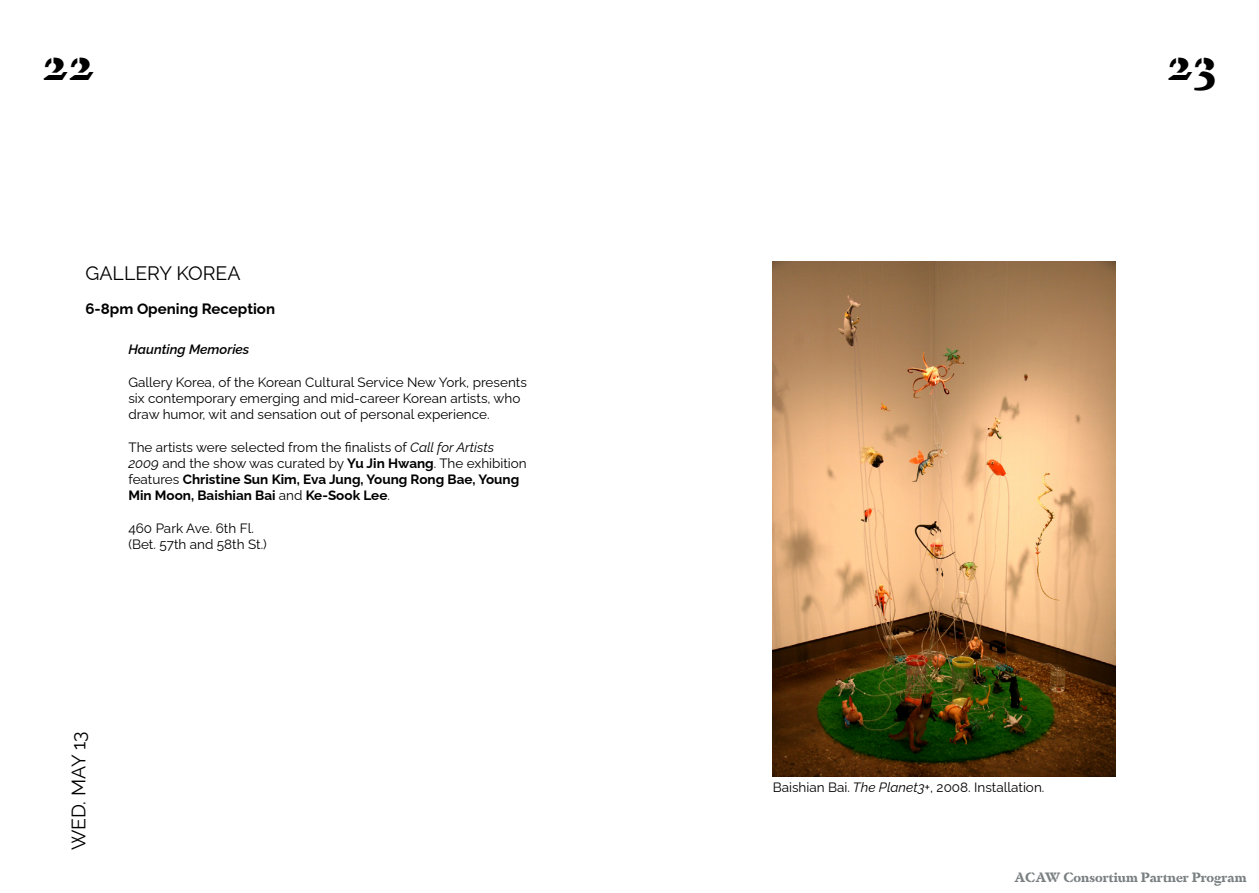
<style>
.page{position:relative;width:1259px;height:893px;background:#fff}
.page>*{position:absolute;margin:0;border:0;box-sizing:border-box;transform-origin:0 0}
.t1{font:700 46.5px "Dapifer Stencil";color:#000}
.t2{font:19.5px "Raleway";color:#000}
.t3{font:700 15px "Raleway";color:#000}
.t4{font:13.5px/16.2px "Raleway";color:#000}
.t5{font:700 13.5px "Dapifer Stencil";color:#7a8082}
.t6{font:italic 600 13.5px "Raleway";color:#000}
.s1{font-style:italic}
.s2{font-weight:700}
</style>
<div class="page">
<img style="left:772px;top:262px;width:344px;height:515px">
<h1 class="t1" style="left:43px;top:29px;width:53px">22</h1>
<h1 class="t1" style="left:1167px;top:29px;width:51px">23</h1>
<h2 class="t2" style="left:85px;top:258px;width:157px">GALLERY KOREA</h2>
<p class="t3" style="left:85px;top:298px;width:191px">6-8pm Opening Reception</p>
<p class="t6" style="left:128px;top:339px;width:122px">Haunting Memories</p>
<p class="t4" style="left:128px;top:372px;width:400px">Gallery Korea, of the Korean Cultural Service New York, presents six contemporary emerging and mid-career Korean artists, who draw humor, wit and sensation out of personal experience.</p>
<p class="t4" style="left:128px;top:437px;width:400px">The artists were selected from the finalists of <span class="s1">Call for Artists 2009</span> and the show was curated by <span class="s2">Yu Jin Hwang</span>. The exhibition features <span class="s2">Christine Sun Kim, Eva Jung, Young Rong Bae, Young Min Moon, Baishian Bai</span> and <span class="s2">Ke-Sook Lee</span>.</p>
<p class="t4" style="left:128px;top:518px;width:140px">460 Park Ave. 6th Fl. (Bet. 57th and 58th St.)</p>
<h2 class="t2" style="left:63px;top:850px;width:121px;rotate:-90deg">WED. MAY 13</h2>
<p class="t4" style="left:773px;top:778px;width:273px">Baishian Bai. <span class="s1">The Planet3+</span>, 2008. Installation.</p>
<p class="t5" style="left:1014px;top:868px;width:233px">ACAW Consortium Partner Program</p>
</div>
